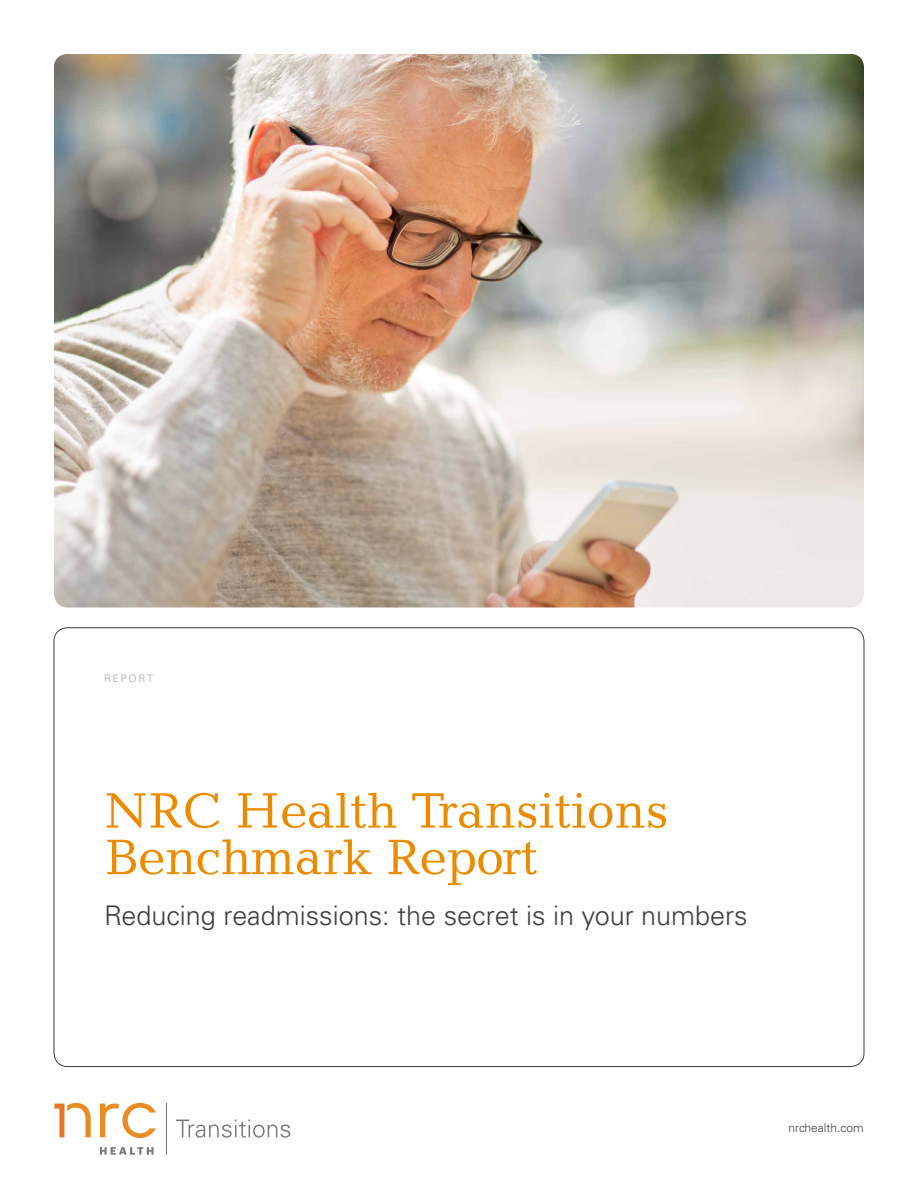
<style>
.page{position:relative;width:918px;height:1188px;background:#fff}
.page>*{position:absolute;margin:0;border:0;box-sizing:border-box;transform-origin:0 0}
.t1{font:51px/46.5px "Candida BT";color:#ed8b00}
.t2{font:300 27px "Univers LT Std";color:#3b3c3e}
.t3{font:300 12px "Univers LT Std";color:#3b3c3e}
.t4{font:10.5px "Univers LT Std";letter-spacing:.15em;color:#c4bfb6}
</style>
<div class="page">
<img style="left:54px;top:54px;width:810px;height:554px">
<svg style="left:100px;top:1147px;width:54px;height:8px"></svg>
<svg style="left:100px;top:1103px;width:56px;height:35px"></svg>
<svg style="left:54px;top:1103px;width:37px;height:34px"></svg>
<hr style="left:166px;top:1104px;width:1px;height:51px;background:#75787b">
<svg style="left:176px;top:1120px;width:114px;height:18px"></svg>
<p class="t4" style="left:104px;top:672px;width:51px">REPORT</p>
<h1 class="t1" style="left:104px;top:786px;width:566px">NRC Health Transitions<br>Benchmark Report</h1>
<p class="t2" style="left:104px;top:899px;width:645px">Reducing readmissions: the secret is in your numbers</p>
<p class="t3" style="left:789px;top:1120px;width:77px">nrchealth.com</p>
</div>
